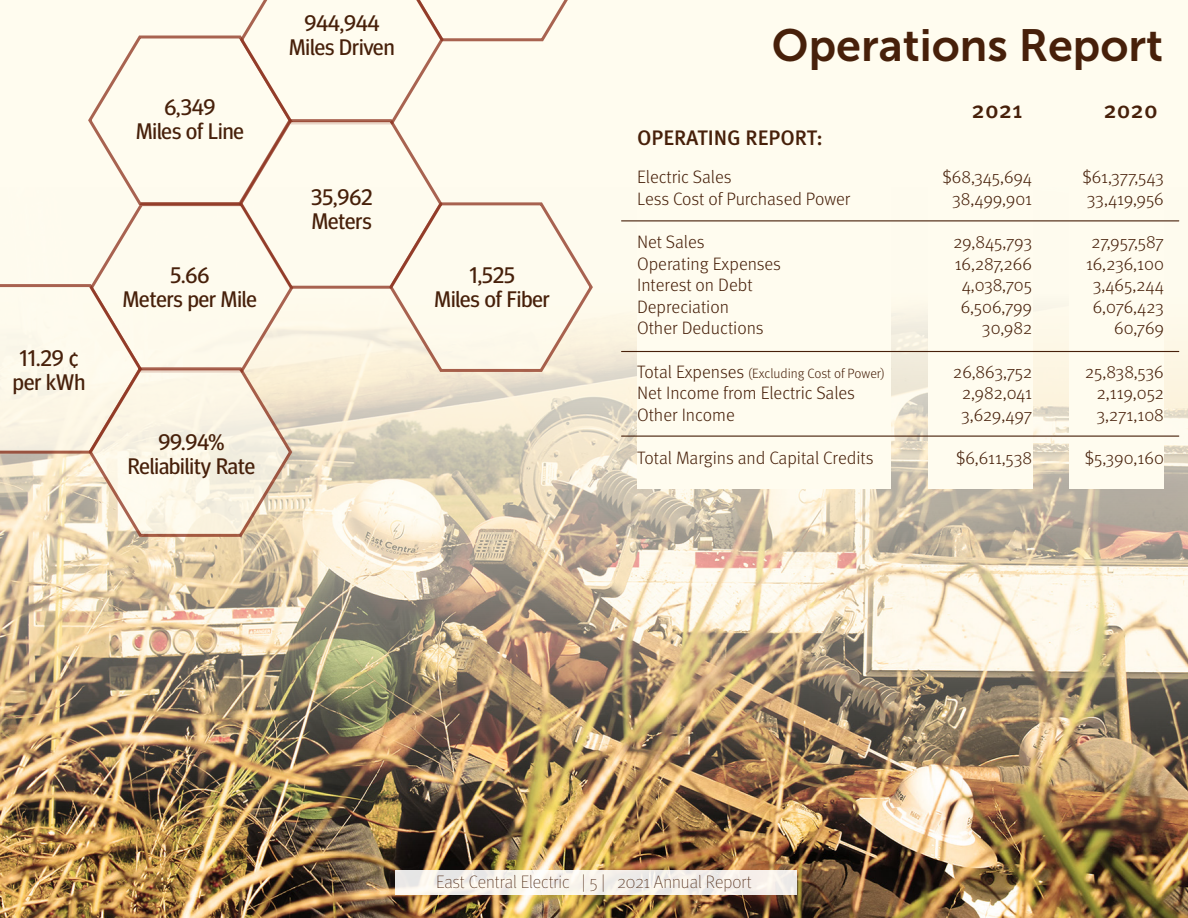
<style>
.page{position:relative;width:1188px;height:918px;background:#fffcef}
.page>*{position:absolute;margin:0;border:0;box-sizing:border-box;transform-origin:0 0}
.t1{font:45px "Museo Sans 700";color:#47200a}
.t2{font:500 24px "Meta Pro";color:#47200a}
.t3{font:22.5px/24px "Meta Headline Pro";color:#47200a;text-align:center}
.t4{font:500 21px "Meta Pro";color:#47200a}
.t5{font:300 18px/21.6px "Meta Pro";color:#47200a}
.t6{font:100 18px "Meta Pro";color:#47200a}
.t7{font:300 13.5px "Meta Pro";color:#47200a}
.s1{font-size:18px}
</style>
<div class="page">
<img style="left:0;top:220px;width:1188px;height:698px">
<svg style="left:395px;top:870px;width:402px;height:25px;fill:#f6f1eb"></svg>
<div style="left:637px;top:170px;width:254px;height:319px;background:#fffcef"></div>
<div style="left:928px;top:170px;width:104px;height:319px;background:#fffcef"></div>
<div style="left:1070px;top:170px;width:94px;height:319px;background:#fffcef"></div>
<hr style="left:622px;top:220px;width:557px;height:1px;background:#47200a">
<hr style="left:622px;top:351px;width:557px;height:1px;background:#47200a">
<hr style="left:622px;top:436px;width:557px;height:1px;background:#47200a">
<svg style="left:0;top:0;width:596px;height:538px"></svg>
<p class="t3" style="left:13px;top:345px;width:74px;text-align:left">11.29 ¢ per kWh</p>
<p class="t3" style="left:136px;top:94px;width:109px">6,349<br>Miles of Line</p>
<p class="t3" style="left:123px;top:261px;width:136px">5.66<br>Meters per Mile</p>
<p class="t3" style="left:289px;top:10px;width:107px">944,944<br>Miles Driven</p>
<p class="t3" style="left:311px;top:184px;width:63px;text-align:left">35,962<br>Meters</p>
<p class="t3" style="left:128px;top:429px;width:129px">99.94%<br>Reliability Rate</p>
<p class="t3" style="left:435px;top:261px;width:117px">1,525<br>Miles of Fiber</p>
<h1 class="t1" style="left:772px;top:20px;width:393px">Operations Report</h1>
<p class="t4" style="left:637px;top:121px;width:187px">OPERATING REPORT:</p>
<p class="t5" style="left:637px;top:165px;width:215px">Electric Sales<br>Less Cost of Purchased Power</p>
<p class="t5" style="left:637px;top:230px;width:145px">Net Sales<br>Operating Expenses<br>Interest on Debt<br>Depreciation<br>Other Deductions</p>
<p class="t7" style="left:637px;top:363px;width:249px"><span class="s1">Total Expenses</span> (Excluding Cost of Power)</p>
<p class="t5" style="left:637px;top:381px;width:219px">Net Income from Electric Sales<br>Other Income</p>
<p class="t5" style="left:637px;top:446px;width:238px">Total Margins and Capital Credits</p>
<h2 class="t2" style="left:972px;top:91px;width:53px">2021</h2>
<h2 class="t2" style="left:1103px;top:91px;width:56px">2020</h2>
<p class="t5" style="left:943px;top:165px;width:91px;text-align:center">$68,345,694<br>38,499,901</p>
<p class="t5" style="left:954px;top:230px;width:80px;text-align:right">29,845,793<br>16,287,266<br>4,038,705<br>6,506,799<br>30,982</p>
<p class="t5" style="left:953px;top:360px;width:80px;text-align:center">26,863,752<br>2,982,041<br>3,629,497</p>
<p class="t5" style="left:956px;top:446px;width:77px">$6,611,538</p>
<p class="t5" style="left:1082px;top:165px;width:83px">$61,377,543<br>33,419,956</p>
<p class="t5" style="left:1086px;top:230px;width:79px;text-align:right">27,957,587<br>16,236,100<br>3,465,244<br>6,076,423<br>60,769</p>
<p class="t5" style="left:1097px;top:360px;width:69px;text-align:justify;text-indent:-11px">25,838,536<br>2,119,052<br>3,271,108</p>
<p class="t5" style="left:1085px;top:446px;width:81px">$5,390,160</p>
<p class="t6" style="left:436px;top:869px;width:317px">East Central Electric | 5 | 2021 Annual Report</p>
</div>
